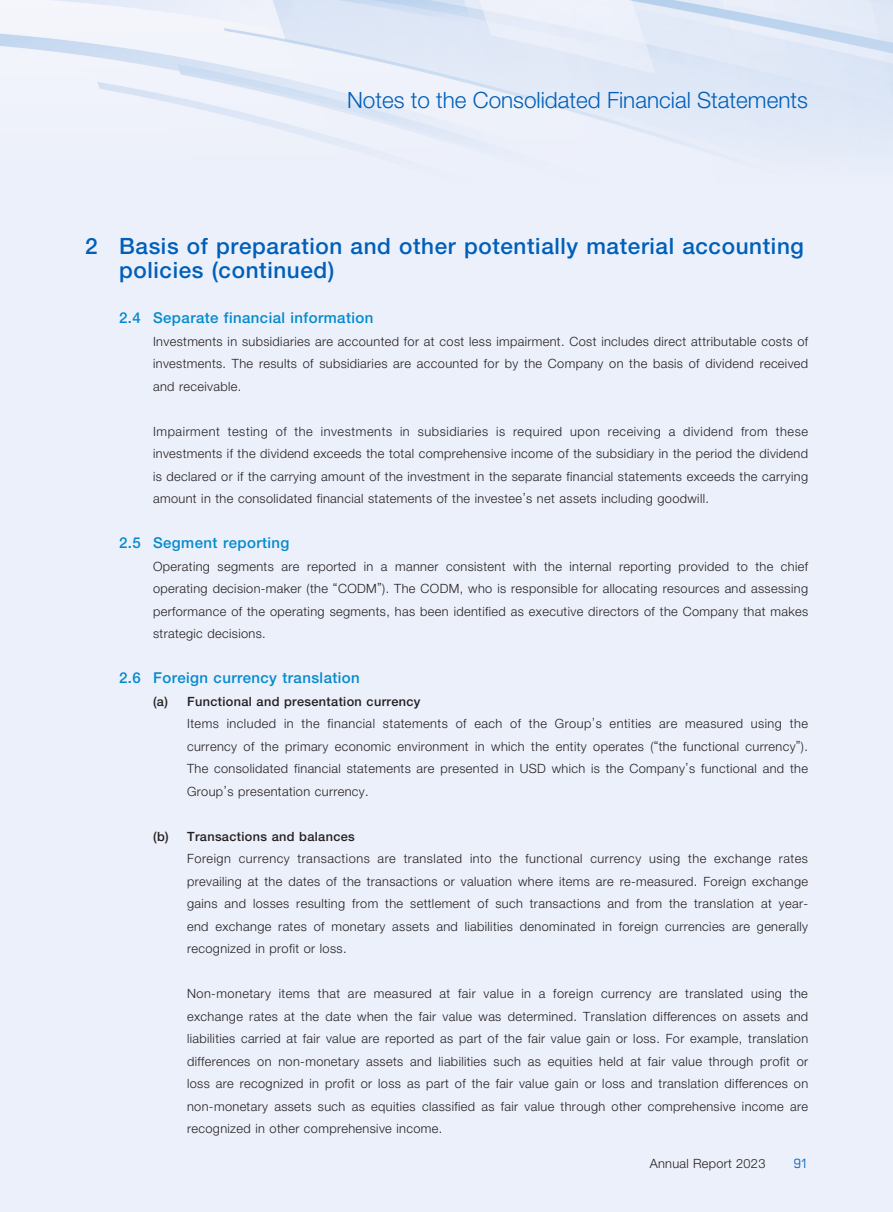
<style>
.page{position:relative;width:893px;height:1212px;background:#ecf0fa}
.page>*{position:absolute;margin:0;border:0;box-sizing:border-box;transform-origin:0 0}
.t1{font:500 22.5px/24px "Helvetica Neue LT Std";letter-spacing:.03em;color:#005fb9}
.t2{font:300 22.5px "Helvetica Neue LT Std";color:#005fb9}
.t3{font:500 15px "Helvetica Neue LT Std";letter-spacing:.03em;color:#038ace}
.t4{font:300 12.75px/22.5px "Helvetica Neue LT Std";letter-spacing:.03em;color:#231f20;text-align:justify}
.t5{font:500 12.75px "Helvetica Neue LT Std";letter-spacing:.03em;color:#231f20}
.t6{font:condensed 12.75px "Eurostile LT Std";color:#005fb9}
</style>
<div class="page">
<h1 class="t2" style="left:347px;top:87px;width:462px">Notes to the Consolidated Financial Statements</h1>
<h1 class="t1" style="left:119px;top:234px;width:686px;text-indent:-34px">2 Basis of preparation and other potentially material accounting policies (continued)</h1>
<p class="t3" style="left:119px;top:309px;width:256px">2.4 Separate financial information</p>
<p class="t4" style="left:153px;top:329px;width:657px">Investments in subsidiaries are accounted for at cost less impairment. Cost includes direct attributable costs of investments. The results of subsidiaries are accounted for by the Company on the basis of dividend received and receivable.</p>
<p class="t4" style="left:153px;top:419px;width:657px">Impairment testing of the investments in subsidiaries is required upon receiving a dividend from these investments if the dividend exceeds the total comprehensive income of the subsidiary in the period the dividend is declared or if the carrying amount of the investment in the separate financial statements exceeds the carrying amount in the consolidated financial statements of the investee’s net assets including goodwill.</p>
<p class="t3" style="left:119px;top:534px;width:172px">2.5 Segment reporting</p>
<p class="t4" style="left:153px;top:554px;width:657px">Operating segments are reported in a manner consistent with the internal reporting provided to the chief operating decision-maker (the “CODM”). The CODM, who is responsible for allocating resources and assessing performance of the operating segments, has been identified as executive directors of the Company that makes strategic decisions.</p>
<p class="t3" style="left:119px;top:669px;width:242px">2.6 Foreign currency translation</p>
<p class="t5" style="left:153px;top:693px;width:269px">(a) Functional and presentation currency</p>
<p class="t4" style="left:187px;top:712px;width:622px">Items included in the financial statements of each of the Group’s entities are measured using the currency of the primary economic environment in which the entity operates (“the functional currency”).<br>The consolidated financial statements are presented in USD which is the Company’s functional and the Group’s presentation currency.</p>
<p class="t5" style="left:153px;top:828px;width:203px">(b) Transactions and balances</p>
<p class="t4" style="left:187px;top:847px;width:623px">Foreign currency transactions are translated into the functional currency using the exchange rates prevailing at the dates of the transactions or valuation where items are re-measured. Foreign exchange gains and losses resulting from the settlement of such transactions and from the translation at year&shy;end exchange rates of monetary assets and liabilities denominated in foreign currencies are generally recognized in profit or loss.</p>
<p class="t4" style="left:187px;top:982px;width:623px">Non-monetary items that are measured at fair value in a foreign currency are translated using the exchange rates at the date when the fair value was determined. Translation differences on assets and liabilities carried at fair value are reported as part of the fair value gain or loss. For example, translation differences on non-monetary assets and liabilities such as equities held at fair value through profit or loss are recognized in profit or loss as part of the fair value gain or loss and translation differences on non-monetary assets such as equities classified as fair value through other comprehensive income are recognized in other comprehensive income.</p>
<p class="t4" style="left:650px;top:1151px;width:117px">Annual Report 2023</p>
<p class="t6" style="left:794px;top:1155px;width:16px">91</p>
</div>
